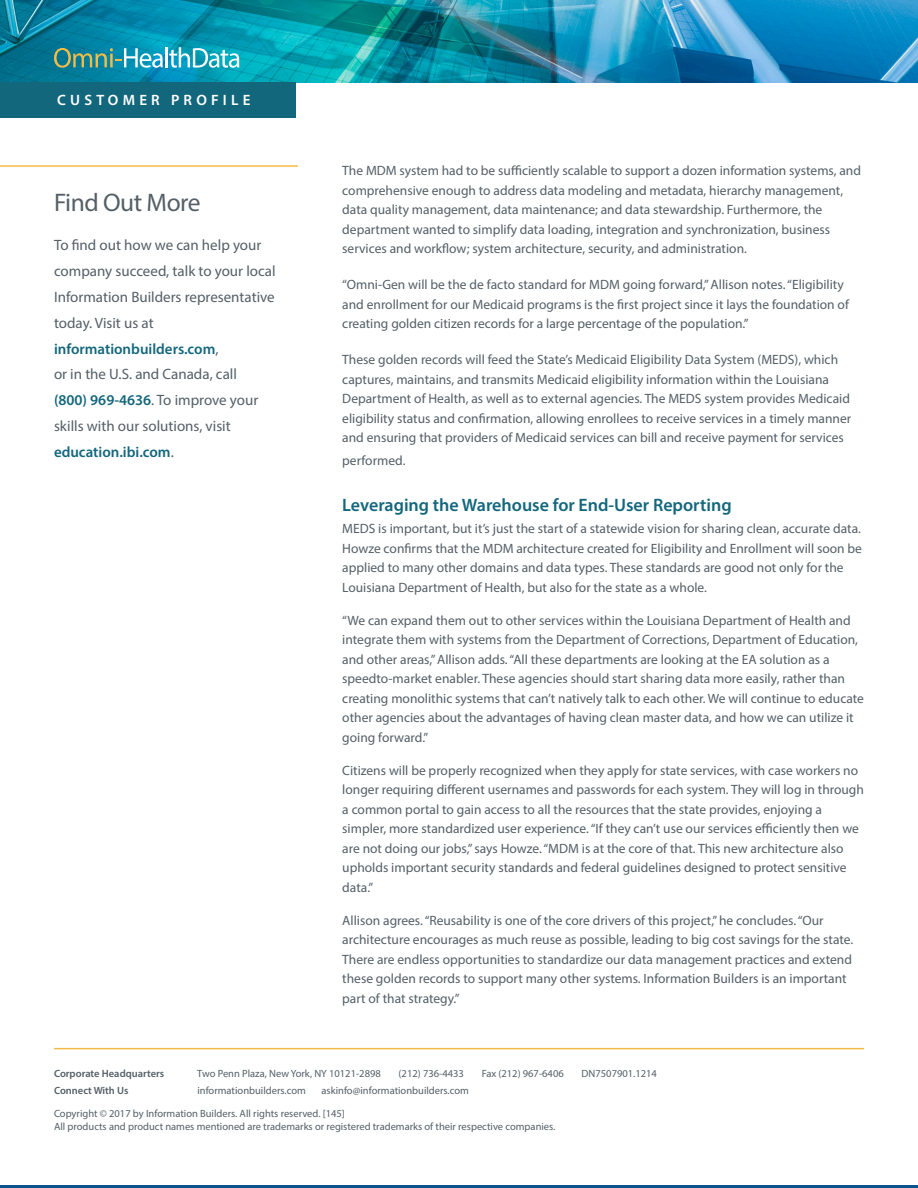
<style>
.page{position:relative;width:918px;height:1188px;background:#fff}
.page>*{position:absolute;margin:0;border:0;box-sizing:border-box;transform-origin:0 0}
.t1{font:25.5px "Myriad Pro";letter-spacing:-.02em;color:#545f67}
.t2{font:600 18px "Myriad Pro";color:#13677d}
.Caption_Text{font:15px/25.8px "Myriad Pro";color:#545f67}
.Caption_Text-2{font:600 15px "Myriad Pro";color:#13677d}
.t3{font:600 15px "Myriad Pro";letter-spacing:.28em;color:#fff}
.Body_Text{font:13.5px/19.5px "Myriad Pro";color:#545f67}
.Footer_small_P{font:10.5px "Myriad Pro";color:#545f67}
.t4{font:600 10.5px "Myriad Pro";color:#545f67}
.s1{font-weight:400;color:#545f67}
.s2{font-weight:600;color:#13677d}
</style>
<div class="page">
<img style="left:0;top:0;width:918px;height:83px">
<div style="left:0;top:83px;width:295px;height:35px;background:#13677d"></div>
<svg style="left:54px;top:48px;width:109px;height:20px;background:#489ea2"></svg>
<hr style="left:165px;top:47px;width:3px;height:20px;background:#fff">
<svg style="left:169px;top:47px;width:70px;height:21px"></svg>
<hr style="left:0;top:1186px;width:918px;height:2px;background:#07548f">
<hr style="left:0;top:165px;width:298px;height:2px;background:#f5bc45">
<hr style="left:54px;top:1048px;width:810px;height:1px;background:#f5bc45">
<p class="t3" style="left:57px;top:90px;width:195px">CUSTOMER PROFILE</p>
<p class="t1" style="left:54px;top:187px;width:148px">Find Out More</p>
<p class="Caption_Text" style="left:54px;top:232px;width:223px">To find out how we can help your company succeed, talk to your local<br>Information Builders representative today. Visit us at</p>
<p class="Caption_Text-2" style="left:54px;top:339px;width:166px">informationbuilders.com<span class="s1">,</span></p>
<p class="Caption_Text" style="left:54px;top:361px;width:184px">or in the U.S. and Canada, call</p>
<p class="Caption_Text" style="left:54px;top:387px;width:206px"><span class="s2">(800) 969-4636</span>. To improve your</p>
<p class="Caption_Text" style="left:54px;top:413px;width:178px">skills with our solutions, visit</p>
<p class="Caption_Text-2" style="left:54px;top:442px;width:121px">education.ibi.com<span class="s1">.</span></p>
<p class="Body_Text" style="left:342px;top:161px;width:520px">The MDM system had to be sufficiently scalable to support a dozen information systems, and</p>
<p class="Body_Text" style="left:342px;top:180px;width:502px">comprehensive enough to address data modeling and metadata, hierarchy management, data quality management, data maintenance; and data stewardship. Furthermore, the department wanted to simplify data loading, integration and synchronization, business services and workflow; system architecture, security, and administration.</p>
<p class="Body_Text" style="left:342px;top:275px;width:508px">“Omni-Gen will be the de facto standard for MDM going forward,” Allison notes. “Eligibility and enrollment for our Medicaid programs is the first project since it lays the foundation of creating golden citizen records for a large percentage of the population.”</p>
<p class="Body_Text" style="left:342px;top:350px;width:511px">These golden records will feed the State’s Medicaid Eligibility Data System (MEDS), which captures, maintains, and transmits Medicaid eligibility information within the Louisiana Department of Health, as well as to external agencies. The MEDS system provides Medicaid eligibility status and confirmation, allowing enrollees to receive services in a timely manner and ensuring that providers of Medicaid services can bill and receive payment for services</p>
<p class="Body_Text" style="left:342px;top:451px;width:65px">performed.</p>
<p class="t2" style="left:342px;top:493px;width:391px">Leveraging the Warehouse for End-User Reporting</p>
<p class="Body_Text" style="left:342px;top:519px;width:520px">MEDS is important, but it’s just the start of a statewide vision for sharing clean, accurate data.</p>
<p class="Body_Text" style="left:342px;top:538px;width:521px">Howze confirms that the MDM architecture created for Eligibility and Enrollment will soon be</p>
<p class="Body_Text" style="left:342px;top:558px;width:503px">applied to many other domains and data types. These standards are good not only for the</p>
<p class="Body_Text" style="left:342px;top:577px;width:366px">Louisiana Department of Health, but also for the state as a whole.</p>
<p class="Body_Text" style="left:342px;top:610px;width:510px">“We can expand them out to other services within the Louisiana Department of Health and</p>
<p class="Body_Text" style="left:342px;top:630px;width:517px">integrate them with systems from the Department of Corrections, Department of Education,</p>
<p class="Body_Text" style="left:342px;top:649px;width:523px">and other areas,” Allison adds. “All these departments are looking at the EA solution as a speedto-market enabler. These agencies should start sharing data more easily, rather than creating monolithic systems that can’t natively talk to each other. We will continue to educate other agencies about the advantages of having clean master data, and how we can utilize it going forward.”</p>
<p class="Body_Text" style="left:342px;top:760px;width:517px">Citizens will be properly recognized when they apply for state services, with case workers no</p>
<p class="Body_Text" style="left:342px;top:780px;width:523px">longer requiring different usernames and passwords for each system. They will log in through</p>
<p class="Body_Text" style="left:342px;top:799px;width:518px">a common portal to gain access to all the resources that the state provides, enjoying a simpler, more standardized user experience. “If they can’t use our services efficiently then we are not doing our jobs,” says Howze. “MDM is at the core of that. This new architecture also upholds important security standards and federal guidelines designed to protect sensitive data.”</p>
<p class="Body_Text" style="left:342px;top:910px;width:512px">Allison agrees. “Reusability is one of the core drivers of this project,” he concludes. “Our architecture encourages as much reuse as possible, leading to big cost savings for the state.<br>There are endless opportunities to standardize our data management practices and extend these golden records to support many other systems. Information Builders is an important part of that strategy.”</p>
<p class="t4" style="left:54px;top:1067px;width:112px">Corporate Headquarters</p>
<p class="Footer_small_P" style="left:197px;top:1067px;width:185px">Two Penn Plaza, New York, NY 10121-2898</p>
<p class="Footer_small_P" style="left:399px;top:1067px;width:67px">(212) 736-4433</p>
<p class="Footer_small_P" style="left:482px;top:1067px;width:84px">Fax (212) 967-6406</p>
<p class="Footer_small_P" style="left:582px;top:1067px;width:77px">DN7507901.1214</p>
<p class="t4" style="left:54px;top:1083px;width:76px">Connect With Us</p>
<p class="Footer_small_P" style="left:197px;top:1084px;width:110px">informationbuilders.com</p>
<p class="Footer_small_P" style="left:321px;top:1084px;width:149px">askinfo@informationbuilders.com</p>
<p class="Footer_small_P" style="left:54px;top:1107px;width:292px">Copyright © 2017 by Information Builders. All rights reserved. [145]</p>
<p class="Footer_small_P" style="left:54px;top:1120px;width:503px">All products and product names mentioned are trademarks or registered trademarks of their respective companies.</p>
</div>
